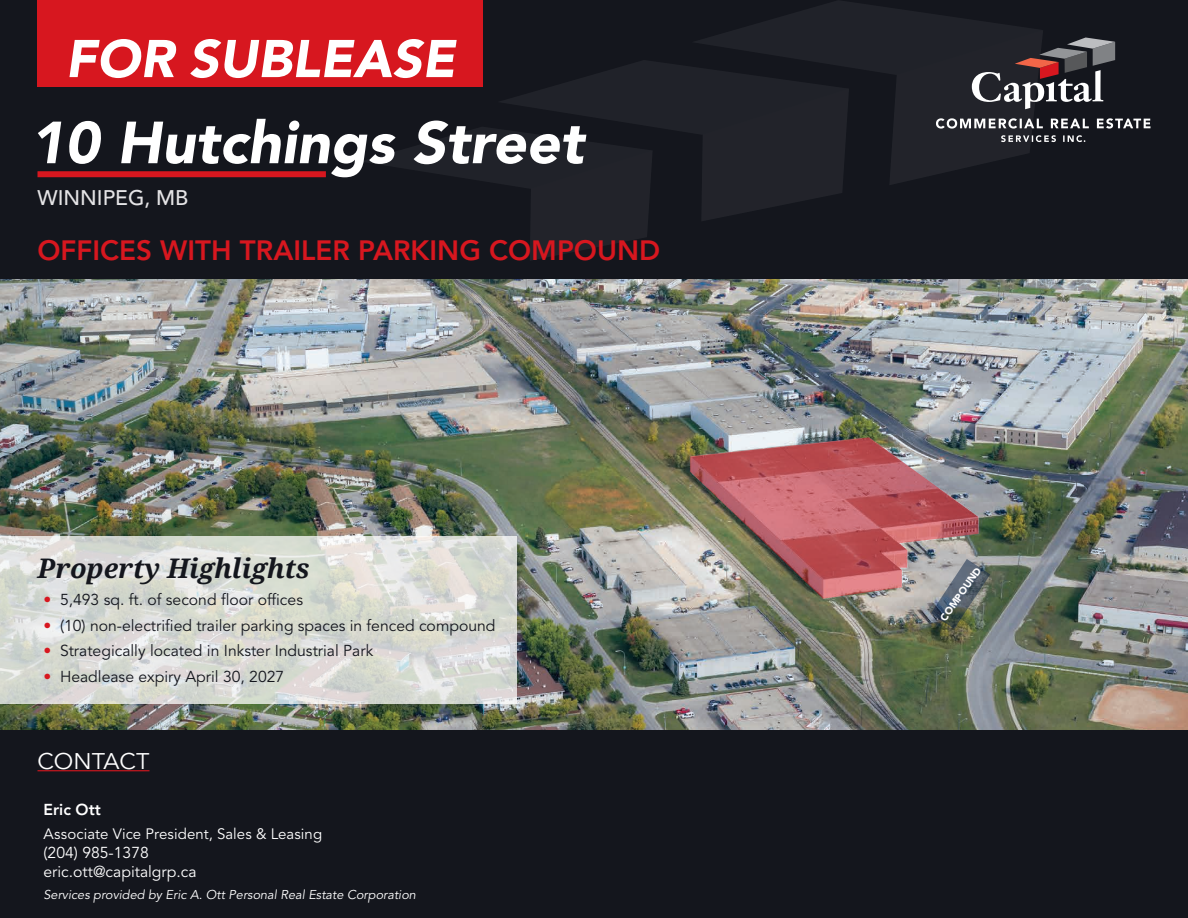
<style>
.page{position:relative;width:1188px;height:918px;background:#fff}
.page>*{position:absolute;margin:0;border:0;box-sizing:border-box;transform-origin:0 0}
.t1{font:italic 900 58.8px "Avenir LT Std";color:#fff}
.t2{font:italic 900 52.5px "Avenir LT Std";color:#fff}
.t3{font:800 27.75px "Avenir LT Std";color:#d7171f}
.t4{font:italic 700 27px "Droid Serif";color:#14161d}
.t5{font:22.5px "Avenir LT Std";color:#fff;scale:1.04 1}
.t6{font:500 21px "Avenir LT Std";color:#e5e4e6}
.t7{font:15.75px "Avenir LT Std";color:#14161d}
.t8{font:15.75px/18.9px "Avenir LT Std";color:#fff}
.t9{font:800 15.75px "Avenir LT Std";color:#fff}
.t10{font:15px "Avenir LT Std";letter-spacing:.005em;color:#fff}
.t11{font:italic 12.75px "Avenir LT Std";color:#fff}
.t12{font:900 10.05px "Avenir LT Std";color:#fff}
.s1{color:#d7171f}
</style>
<div class="page">
<div style="left:0;top:0;width:1188px;height:279px;background:#14161d"></div>
<svg style="left:362px;top:1px;width:788px;height:259px"></svg>
<div style="left:38px;top:0;width:445px;height:87px;background:#d7171f"></div>
<div style="left:38px;top:171px;width:288px;height:6px;background:#d7171f"></div>
<img style="left:0;top:279px;width:1188px;height:452px">
<div style="left:0;top:731px;width:1188px;height:187px;background:#14161d"></div>
<img style="left:690px;top:437px;width:289px;height:162px">
<svg style="left:0;top:537px;width:517px;height:167px;background:#d9dbd5"></svg>
<img style="left:931px;top:559px;width:59px;height:70px">
<hr style="left:38px;top:770px;width:111px;height:1px;background:#d7171f">
<h2 class="t2" style="left:65px;top:27px;width:391px">FOR SUBLEASE</h2>
<h1 class="t1" style="left:30px;top:107px;width:555px">10 Hutchings Street</h1>
<h3 class="t6" style="left:38px;top:186px;width:152px">WINNIPEG, MB</h3>
<h3 class="t3" style="left:38px;top:234px;width:624px">OFFICES WITH TRAILER PARKING COMPOUND</h3>
<h3 class="t4" style="left:38px;top:550px;width:274px">Property Highlights</h3>
<p class="t7" style="left:44px;top:591px;width:261px"><span class="s1">•</span> 5,493 sq. ft. of second floor offices</p>
<p class="t7" style="left:44px;top:616px;width:454px"><span class="s1">•</span> (10) non-electrified trailer parking spaces in fenced compound</p>
<p class="t7" style="left:44px;top:642px;width:331px"><span class="s1">•</span> Strategically located in Inkster Industrial Park</p>
<p class="t7" style="left:44px;top:667px;width:242px"><span class="s1">•</span> Headlease expiry April 30, 2027</p>
<h3 class="t5" style="left:38px;top:748px;width:109px">CONTACT</h3>
<p class="t9" style="left:44px;top:800px;width:59px">Eric Ott</p>
<p class="t10" style="left:44px;top:825px;width:280px">Associate Vice President, Sales &amp; Leasing</p>
<p class="t8" style="left:44px;top:844px;width:155px">(204) 985-1378 eric.ott@capitalgrp.ca</p>
<p class="t11" style="left:44px;top:888px;width:374px">Services provided by Eric A. Ott Personal Real Estate Corporation</p>
<p class="t12" style="left:938px;top:616px;width:65px;rotate:-55deg">COMPOUND</p>
</div>
